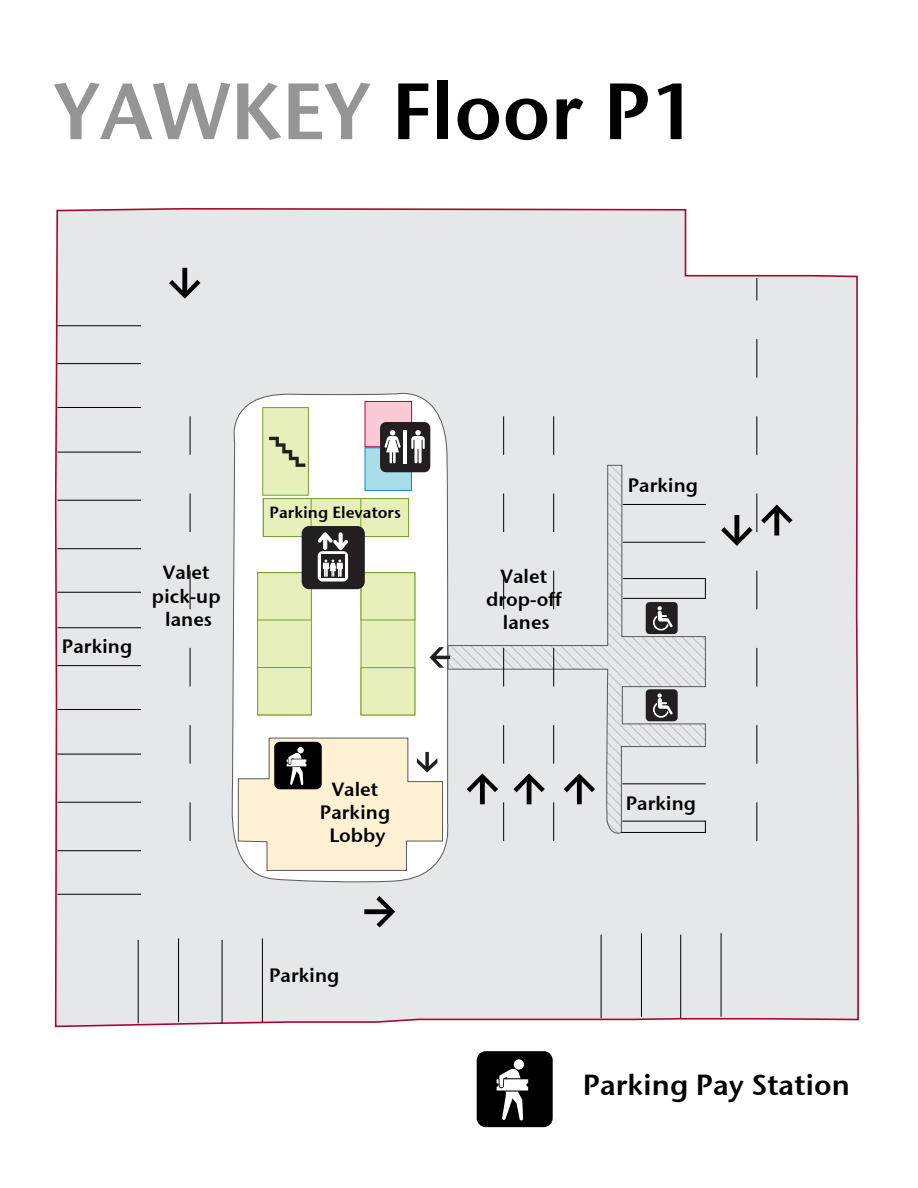
<style>
.page{position:relative;width:918px;height:1188px;background:#fff}
.page>*{position:absolute;margin:0;border:0;box-sizing:border-box;transform-origin:0 0}
.t1{font:79.5px "Stone Sans Sem ITCTT Semi";color:#000}
.t2{font:28.95px "Stone Sans Sem ITCTT Semi";color:#000}
.t3{font:19.35px/23.1px "Stone Sans Sem ITCTT Semi";color:#000;text-align:center}
.t4{font:16.05px "Stone Sans Sem ITCTT Semi";color:#000}
.s1{color:#959595}
</style>
<div class="page">
<div style="left:54px;top:208px;width:805px;height:820px;background:#e6e7e8"></div>
<svg style="left:224px;top:387px;width:231px;height:497px"></svg>
<div style="left:263px;top:498px;width:146px;height:39px;background:#e7efbb;border:1px solid #78a22f"></div>
<div style="left:360px;top:498px;width:49px;height:39px;background:#e7efbb;border:1px solid #78a22f"></div>
<div style="left:263px;top:498px;width:49px;height:39px;background:#e7efbb;border:1px solid #78a22f"></div>
<div style="left:262px;top:407px;width:47px;height:89px;background:#e7efbb;border:1px solid #78a22f"></div>
<div style="left:361px;top:572px;width:54px;height:143px;background:#e7efbb;border:1px solid #78a22f"></div>
<div style="left:361px;top:572px;width:54px;height:48px;background:#e7efbb;border:1px solid #78a22f"></div>
<div style="left:361px;top:667px;width:54px;height:48px;background:#e7efbb;border:1px solid #78a22f"></div>
<div style="left:257px;top:572px;width:55px;height:143px;background:#e7efbb;border:1px solid #78a22f"></div>
<div style="left:257px;top:572px;width:55px;height:48px;background:#e7efbb;border:1px solid #78a22f"></div>
<div style="left:257px;top:667px;width:55px;height:48px;background:#e7efbb;border:1px solid #78a22f"></div>
<div style="left:365px;top:448px;width:46px;height:42px;background:#a9dee8"></div>
<div style="left:365px;top:447px;width:47px;height:44px;border:1px solid #008fc5"></div>
<div style="left:365px;top:401px;width:47px;height:46px;background:#facbd6"></div>
<div style="left:365px;top:401px;width:47px;height:46px;border:1px solid #a90533"></div>
<svg style="left:447px;top:465px;width:259px;height:372px;background:#e1e2e3"></svg>
<svg style="left:621px;top:820px;width:85px;height:13px"></svg>
<hr style="left:622px;top:783px;width:84px;height:1px;background:#000">
<hr style="left:641px;top:933px;width:1px;height:84px;background:#000">
<hr style="left:601px;top:935px;width:1px;height:83px;background:#000">
<hr style="left:178px;top:938px;width:1px;height:84px;background:#000">
<hr style="left:138px;top:940px;width:1px;height:83px;background:#000">
<hr style="left:262px;top:938px;width:1px;height:84px;background:#000">
<hr style="left:222px;top:940px;width:1px;height:83px;background:#000">
<hr style="left:721px;top:933px;width:1px;height:84px;background:#000">
<hr style="left:680px;top:935px;width:1px;height:83px;background:#000">
<hr style="left:57px;top:894px;width:84px;height:1px;background:#000">
<hr style="left:57px;top:802px;width:84px;height:1px;background:#000">
<hr style="left:57px;top:754px;width:84px;height:1px;background:#000">
<hr style="left:57px;top:709px;width:84px;height:1px;background:#000">
<hr style="left:57px;top:665px;width:84px;height:1px;background:#000">
<hr style="left:57px;top:627px;width:84px;height:1px;background:#000">
<hr style="left:57px;top:850px;width:84px;height:1px;background:#000">
<hr style="left:57px;top:592px;width:84px;height:1px;background:#000">
<hr style="left:57px;top:500px;width:84px;height:1px;background:#000">
<hr style="left:57px;top:452px;width:84px;height:1px;background:#000">
<hr style="left:57px;top:407px;width:84px;height:1px;background:#000">
<hr style="left:57px;top:363px;width:84px;height:1px;background:#000">
<hr style="left:57px;top:325px;width:84px;height:1px;background:#000">
<hr style="left:57px;top:548px;width:84px;height:1px;background:#000">
<hr style="left:623px;top:542px;width:82px;height:1px;background:#000">
<hr style="left:623px;top:504px;width:83px;height:1px;background:#000">
<div style="left:622px;top:578px;width:84px;height:21px;border:1px solid #000"></div>
<div style="left:380px;top:422px;width:50px;height:50px;background:#231f20;border-radius:6px"></div>
<hr style="left:404px;top:430px;width:3px;height:33px;background:#fff">
<svg style="left:384px;top:430px;width:17px;height:34px"></svg>
<svg style="left:411px;top:430px;width:14px;height:33px"></svg>
<svg style="left:269px;top:437px;width:36px;height:30px"></svg>
<div style="left:302px;top:526px;width:63px;height:63px;background:#231f20;border-radius:8px"></div>
<div style="left:318px;top:551px;width:30px;height:31px;background:#fff;border-radius:5px"></div>
<div style="left:321px;top:555px;width:24px;height:23px;background:#231f20"></div>
<svg style="left:323px;top:560px;width:20px;height:17px"></svg>
<svg style="left:318px;top:532px;width:30px;height:18px"></svg>
<svg style="left:190px;top:392px;width:1px;height:449px"></svg>
<svg style="left:553px;top:402px;width:1px;height:439px"></svg>
<svg style="left:169px;top:268px;width:31px;height:31px"></svg>
<svg style="left:364px;top:896px;width:31px;height:32px"></svg>
<div style="left:467px;top:401px;width:37px;height:440px;background:#e6e7e8"></div>
<svg style="left:513px;top:773px;width:32px;height:31px"></svg>
<svg style="left:564px;top:773px;width:31px;height:31px"></svg>
<div style="left:721px;top:278px;width:72px;height:563px;background:#e6e7e8"></div>
<svg style="left:238px;top:737px;width:205px;height:134px"></svg>
<svg style="left:430px;top:647px;width:20px;height:21px"></svg>
<div style="left:646px;top:689px;width:32px;height:32px;background:#231f20;border-radius:4px"></div>
<svg style="left:653px;top:693px;width:20px;height:25px"></svg>
<div style="left:646px;top:602px;width:32px;height:32px;background:#231f20;border-radius:4px"></div>
<svg style="left:653px;top:606px;width:20px;height:25px"></svg>
<svg style="left:477px;top:1051px;width:76px;height:76px;background:#2a2a2a"></svg>
<h1 class="t1" style="left:54px;top:45px;width:647px"><span class="s1">YAWKEY</span> Floor P1</h1>
<p class="t3" style="left:62px;top:633px;width:72px">Parking</p>
<p class="t3" style="left:152px;top:560px;width:70px">Valet pick-up lanes</p>
<p class="t4" style="left:270px;top:499px;width:133px">Parking Elevators</p>
<p class="t3" style="left:320px;top:776px;width:72px">Valet<br>Parking<br>Lobby</p>
<p class="t3" style="left:269px;top:963px;width:72px">Parking</p>
<p class="t3" style="left:486px;top:563px;width:77px">Valet drop-off lanes</p>
<p class="t3" style="left:628px;top:472px;width:72px">Parking</p>
<p class="t3" style="left:626px;top:791px;width:72px">Parking</p>
<h2 class="t2" style="left:583px;top:1060px;width:269px">Parking Pay Station</h2>
</div>
